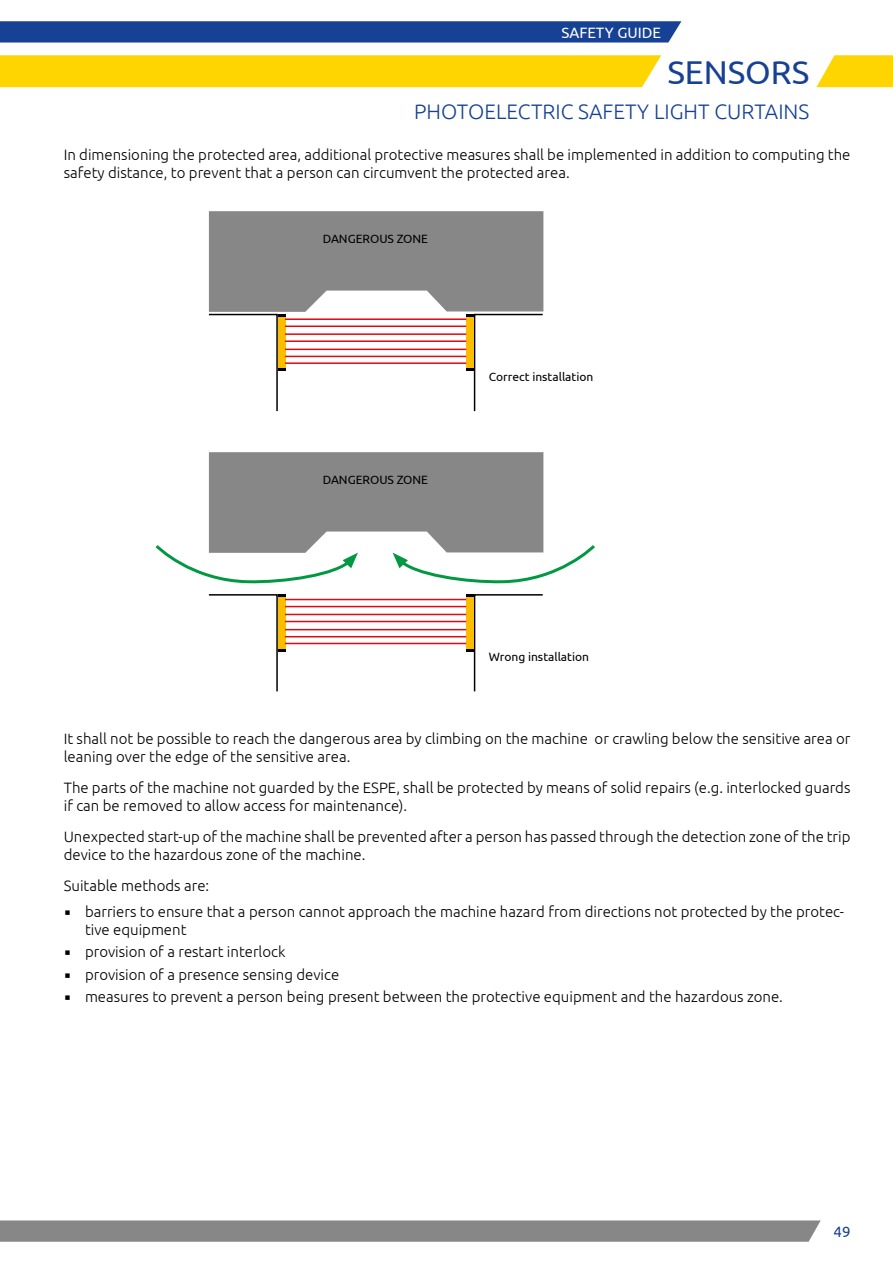
<style>
.page{position:relative;width:893px;height:1263px;background:#fff}
.page>*{position:absolute;margin:0;border:0;box-sizing:border-box;transform-origin:0 0}
.t1{font:33px "Ubuntu";color:#164194}
.t2{font:300 21px "Ubuntu";color:#164194}
.t3{font:300 15px/18px "Ubuntu";color:#000}
.t4{font:15px "Ubuntu";color:#fff}
.t5{font:15px "Ubuntu";color:#164194}
.t6{font:12px "Ubuntu";color:#000}
.s1{font-family:"Lucida Grande";font-weight:400}
</style>
<div class="page">
<svg style="left:816px;top:55px;width:77px;height:32px;background:#ffda21"></svg>
<div style="left:0;top:55px;width:661px;height:32px;background:#ffd500"></div>
<svg style="left:0;top:1220px;width:821px;height:22px;background:#8b8b8b"></svg>
<svg style="left:0;top:21px;width:681px;height:22px;background:#1f4898"></svg>
<svg style="left:208px;top:211px;width:336px;height:201px"></svg>
<hr style="left:285px;top:318px;width:181px;height:2px;background:#e30613">
<hr style="left:285px;top:325px;width:181px;height:2px;background:#e30613">
<hr style="left:285px;top:333px;width:181px;height:2px;background:#e30613">
<hr style="left:285px;top:340px;width:181px;height:2px;background:#e30613">
<hr style="left:285px;top:349px;width:181px;height:1px;background:#e30613">
<hr style="left:285px;top:356px;width:181px;height:1px;background:#e30613">
<hr style="left:285px;top:362px;width:181px;height:2px;background:#e30613">
<svg style="left:208px;top:594px;width:77px;height:98px"></svg>
<svg style="left:466px;top:594px;width:77px;height:98px"></svg>
<hr style="left:285px;top:599px;width:181px;height:1px;background:#e30613">
<hr style="left:285px;top:606px;width:181px;height:1px;background:#e30613">
<hr style="left:285px;top:614px;width:181px;height:1px;background:#e30613">
<hr style="left:285px;top:621px;width:181px;height:1px;background:#e30613">
<hr style="left:285px;top:629px;width:181px;height:1px;background:#e30613">
<hr style="left:285px;top:636px;width:181px;height:1px;background:#e30613">
<hr style="left:285px;top:643px;width:181px;height:1px;background:#e30613">
<svg style="left:155px;top:452px;width:440px;height:132px"></svg>
<p class="t4" style="left:561px;top:23px;width:101px">SAFETY GUIDE</p>
<h1 class="t1" style="left:667px;top:52px;width:143px">SENSORS</h1>
<h2 class="t2" style="left:414px;top:99px;width:397px">PHOTOELECTRIC SAFETY LIGHT CURTAINS</h2>
<p class="t3" style="left:64px;top:146px;width:788px">In dimensioning the protected area, additional protective measures shall be implemented in addition to computing the safety distance, to prevent that a person can circumvent the protected area.</p>
<p class="t6" style="left:323px;top:232px;width:107px">DANGEROUS ZONE</p>
<p class="t6" style="left:323px;top:473px;width:107px">DANGEROUS ZONE</p>
<p class="t6" style="left:489px;top:369px;width:106px">Correct installation</p>
<p class="t6" style="left:489px;top:649px;width:102px">Wrong installation</p>
<p class="t3" style="left:64px;top:729px;width:788px">It shall not be possible to reach the dangerous area by climbing on the machine or crawling below the sensitive area or leaning over the edge of the sensitive area.</p>
<p class="t3" style="left:64px;top:778px;width:788px">The parts of the machine not guarded by the ESPE, shall be protected by means of solid repairs (e.g. interlocked guards if can be removed to allow access for maintenance).</p>
<p class="t3" style="left:64px;top:827px;width:788px">Unexpected start-up of the machine shall be prevented after a person has passed through the detection zone of the trip device to the hazardous zone of the machine.</p>
<p class="t3" style="left:64px;top:876px;width:147px">Suitable methods are:</p>
<p class="t3" style="left:85px;top:902px;width:761px;text-indent:-21px"><span class="s1">▪</span> barriers to ensure that a person cannot approach the machine hazard from directions not protected by the protec&shy;tive equipment</p>
<p class="t3" style="left:64px;top:942px;width:223px"><span class="s1">▪</span> provision of a restart interlock</p>
<p class="t3" style="left:64px;top:965px;width:277px"><span class="s1">▪</span> provision of a presence sensing device</p>
<p class="t3" style="left:64px;top:987px;width:721px"><span class="s1">▪</span> measures to prevent a person being present between the protective equipment and the hazardous zone.</p>
<p class="t5" style="left:833px;top:1222px;width:18px">49</p>
</div>
